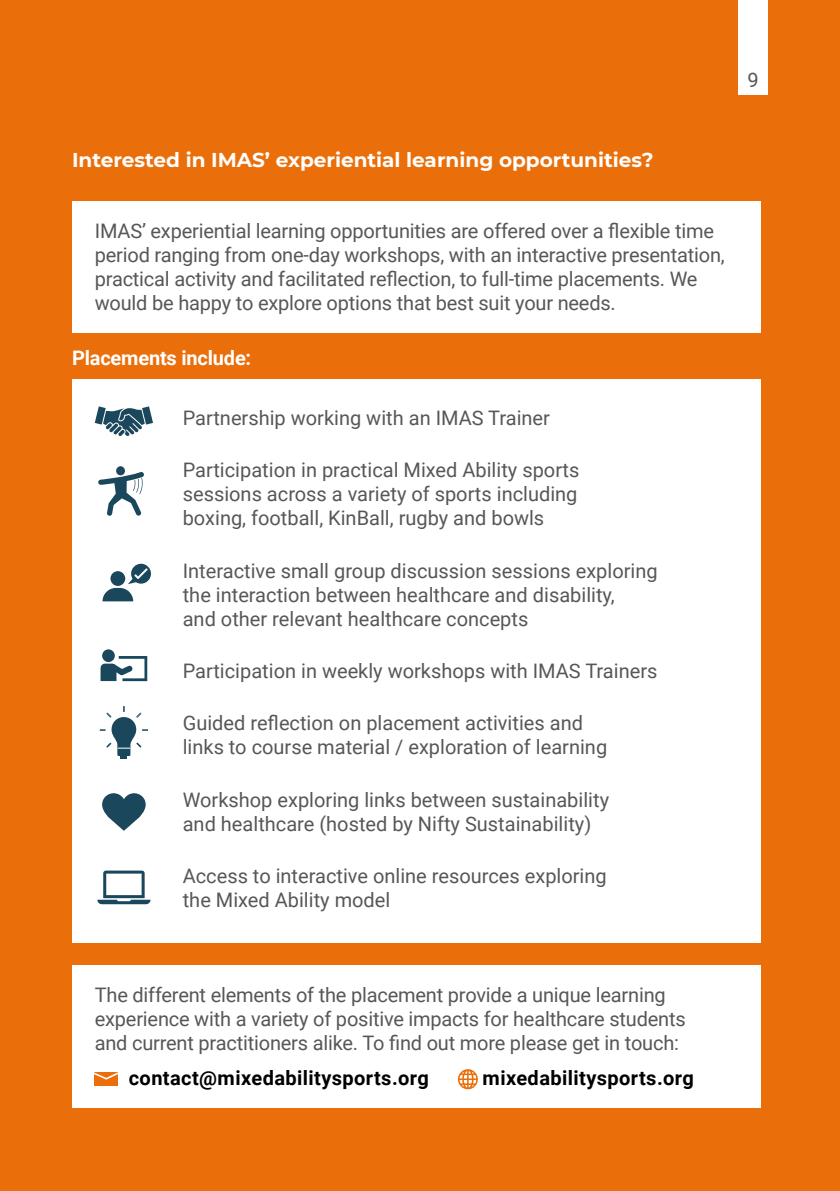
<style>
.page{position:relative;width:840px;height:1191px;background:#fff}
.page>*{position:absolute;margin:0;border:0;box-sizing:border-box;transform-origin:0 0}
.t1{font:20px/24px "Roboto";color:#575756}
.t2{font:700 20px "Roboto";letter-spacing:.02em;color:#000}
.t3{font:700 20px "Montserrat";color:#fff}
.t4{font:700 20px "Roboto";letter-spacing:-.01em;color:#fff}
</style>
<div class="page">
<div style="left:0;top:0;width:839px;height:1191px;background:#ea6f0a"></div>
<div style="left:72px;top:201px;width:688px;height:132px;background:#fff"></div>
<div style="left:72px;top:379px;width:688px;height:564px;background:#fff"></div>
<div style="left:72px;top:964px;width:688px;height:143px;background:#fff"></div>
<div style="left:738px;top:0;width:29px;height:95px;background:#fff"></div>
<div style="left:95px;top:1072px;width:23px;height:13px;background:#ea6f0a"></div>
<svg style="left:95px;top:1072px;width:23px;height:8px"></svg>
<svg style="left:457px;top:1069px;width:20px;height:20px"></svg>
<svg style="left:95px;top:406px;width:58px;height:30px"></svg>
<svg style="left:98px;top:472px;width:46px;height:44px"></svg>
<div style="left:116px;top:466px;width:9px;height:9px;background:#1b475c;border-radius:50%"></div>
<svg style="left:102px;top:564px;width:49px;height:37px"></svg>
<svg style="left:102px;top:793px;width:44px;height:38px"></svg>
<svg style="left:97px;top:870px;width:53px;height:34px"></svg>
<svg style="left:100px;top:706px;width:48px;height:52px"></svg>
<div style="left:102px;top:649px;width:13px;height:13px;background:#1b475c;border-radius:50%"></div>
<svg style="left:100px;top:656px;width:47px;height:25px"></svg>
<p class="t1" style="left:747px;top:67px;width:13px">9</p>
<p class="t3" style="left:72px;top:146px;width:582px">Interested in IMAS’ experiential learning opportunities?</p>
<p class="t1" style="left:95px;top:218px;width:631px">IMAS’ experiential learning opportunities are offered over a flexible time period ranging from one-day workshops, with an interactive presentation, practical activity and facilitated reflection, to full-time placements. We would be happy to explore options that best suit your needs.</p>
<p class="t4" style="left:72px;top:343px;width:181px">Placements include:</p>
<p class="t1" style="left:183px;top:405px;width:368px">Partnership working with an IMAS Trainer</p>
<p class="t1" style="left:183px;top:457px;width:398px;text-align:justify">Participation in practical Mixed Ability sports sessions across a variety of sports including boxing, football, KinBall, rugby and bowls</p>
<p class="t1" style="left:183px;top:557px;width:476px">Interactive small group discussion sessions exploring the interaction between healthcare and disability,<br>and other relevant healthcare concepts</p>
<p class="t1" style="left:183px;top:658px;width:476px">Participation in weekly workshops with IMAS Trainers</p>
<p class="t1" style="left:183px;top:710px;width:426px">Guided reflection on placement activities and links to course material / exploration of learning</p>
<p class="t1" style="left:183px;top:787px;width:427px">Workshop exploring links between sustainability and healthcare (hosted by Nifty Sustainability)</p>
<p class="t1" style="left:183px;top:863px;width:425px">Access to interactive online resources exploring the Mixed Ability model</p>
<p class="t1" style="left:95px;top:981px;width:592px">The different elements of the placement provide a unique learning experience with a variety of positive impacts for healthcare students and current practitioners alike. To find out more please get in touch:</p>
<p class="t2" style="left:129px;top:1063px;width:301px">contact@mixedabilitysports.org</p>
<p class="t2" style="left:482px;top:1063px;width:213px">mixedabilitysports.org</p>
</div>
